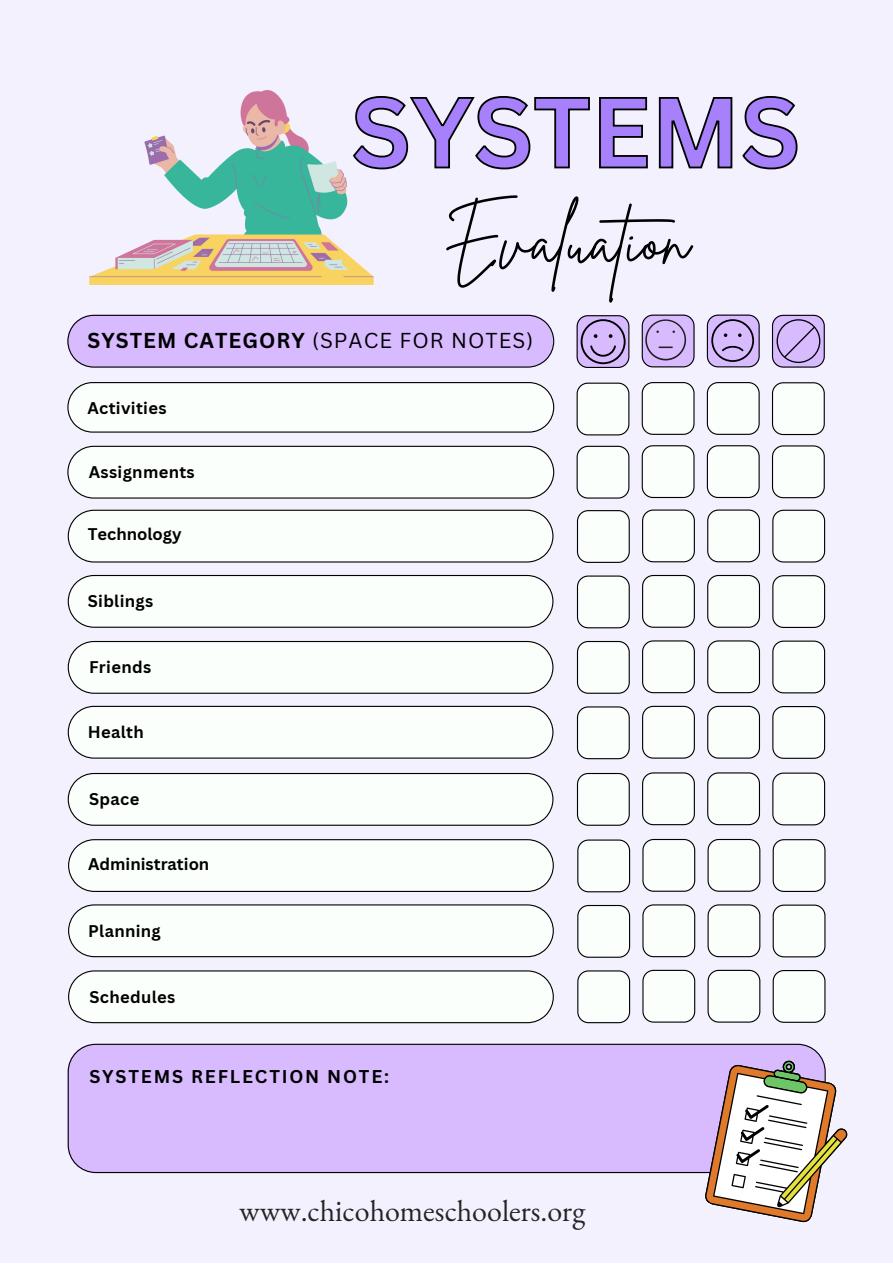
<style>
.page{position:relative;width:893px;height:1264px;background:#fff}
.page>*{position:absolute;margin:0;border:0;box-sizing:border-box;transform-origin:0 0}
.t1{font:700 97.35px "Canva Sans";color:#a781fc}
.t2{font:67.5px "Brittany Signature";color:#000}
.t3{font:30px "EB Garamond";color:#242424}
.t4{font:21px "Canva Sans";letter-spacing:.05em;color:#000}
.t5{font:700 18px "Canva Sans";letter-spacing:.1em;color:#000}
.t6{font:700 16.5px "Canva Sans";letter-spacing:.02em;color:#000}
.t7{font:700 16.5px "Canva Sans";color:#000}
.s1{font-weight:700}
</style>
<div class="page">
<div style="left:0;top:0;width:892px;height:1262px;background:#f4f1ff"></div>
<div style="left:68px;top:1043px;width:598px;height:130px;background:#d8baff"></div>
<svg style="left:67px;top:382px;width:487px;height:50px"></svg>
<div style="left:67px;top:315px;width:487px;height:52px;background:#d8baff"></div>
<div style="left:67px;top:446px;width:487px;height:52px;background:#fafffb"></div>
<svg style="left:576px;top:382px;width:53px;height:53px"></svg>
<svg style="left:641px;top:382px;width:53px;height:53px"></svg>
<svg style="left:706px;top:382px;width:53px;height:53px"></svg>
<svg style="left:772px;top:382px;width:52px;height:53px"></svg>
<svg style="left:576px;top:446px;width:53px;height:52px"></svg>
<svg style="left:641px;top:445px;width:53px;height:53px"></svg>
<svg style="left:706px;top:445px;width:53px;height:53px"></svg>
<svg style="left:772px;top:445px;width:52px;height:53px"></svg>
<svg style="left:577px;top:510px;width:52px;height:53px"></svg>
<svg style="left:642px;top:509px;width:52px;height:53px"></svg>
<svg style="left:707px;top:509px;width:53px;height:53px"></svg>
<svg style="left:772px;top:509px;width:53px;height:53px"></svg>
<svg style="left:577px;top:575px;width:52px;height:53px"></svg>
<svg style="left:642px;top:575px;width:52px;height:52px"></svg>
<svg style="left:707px;top:575px;width:53px;height:52px"></svg>
<svg style="left:772px;top:575px;width:53px;height:53px"></svg>
<svg style="left:577px;top:641px;width:52px;height:52px"></svg>
<svg style="left:642px;top:640px;width:52px;height:53px"></svg>
<svg style="left:707px;top:640px;width:53px;height:53px"></svg>
<svg style="left:772px;top:640px;width:53px;height:53px"></svg>
<svg style="left:577px;top:706px;width:52px;height:53px"></svg>
<svg style="left:642px;top:705px;width:52px;height:53px"></svg>
<svg style="left:707px;top:705px;width:53px;height:53px"></svg>
<svg style="left:772px;top:706px;width:53px;height:52px"></svg>
<svg style="left:577px;top:773px;width:52px;height:52px"></svg>
<svg style="left:642px;top:772px;width:52px;height:53px"></svg>
<svg style="left:707px;top:772px;width:53px;height:53px"></svg>
<svg style="left:772px;top:772px;width:53px;height:53px"></svg>
<svg style="left:577px;top:839px;width:53px;height:53px"></svg>
<svg style="left:642px;top:839px;width:53px;height:52px"></svg>
<svg style="left:707px;top:839px;width:53px;height:52px"></svg>
<svg style="left:772px;top:839px;width:53px;height:53px"></svg>
<svg style="left:577px;top:904px;width:53px;height:53px"></svg>
<svg style="left:642px;top:904px;width:53px;height:53px"></svg>
<svg style="left:707px;top:904px;width:53px;height:53px"></svg>
<svg style="left:772px;top:904px;width:53px;height:53px"></svg>
<svg style="left:577px;top:970px;width:53px;height:53px"></svg>
<svg style="left:642px;top:969px;width:53px;height:53px"></svg>
<svg style="left:707px;top:969px;width:53px;height:53px"></svg>
<svg style="left:772px;top:970px;width:53px;height:52px"></svg>
<svg style="left:68px;top:575px;width:485px;height:52px"></svg>
<svg style="left:68px;top:509px;width:485px;height:53px"></svg>
<svg style="left:68px;top:641px;width:485px;height:52px"></svg>
<svg style="left:68px;top:705px;width:485px;height:53px"></svg>
<svg style="left:68px;top:773px;width:485px;height:52px"></svg>
<svg style="left:68px;top:904px;width:486px;height:53px"></svg>
<svg style="left:68px;top:839px;width:486px;height:53px"></svg>
<svg style="left:68px;top:970px;width:486px;height:53px"></svg>
<svg style="left:576px;top:315px;width:53px;height:53px"></svg>
<svg style="left:641px;top:314px;width:53px;height:53px"></svg>
<svg style="left:706px;top:314px;width:53px;height:53px"></svg>
<svg style="left:772px;top:315px;width:52px;height:52px"></svg>
<svg style="left:666px;top:1043px;width:182px;height:180px"></svg>
<img style="left:89px;top:91px;width:284px;height:193px">
<svg style="left:352px;top:95px;width:446px;height:75px"></svg>
<h1 class="t1" style="left:351px;top:63px;width:450px">SYSTEMS</h1>
<h2 class="t2" style="left:444px;top:196px;width:251px">Evaluation</h2>
<p class="t4" style="left:87px;top:326px;width:447px"><span class="s1">SYSTEM CATEGORY</span> (SPACE FOR NOTES)</p>
<p class="t6" style="left:87px;top:397px;width:81px">Activities</p>
<p class="t6" style="left:89px;top:460px;width:107px">Assignments</p>
<p class="t7" style="left:88px;top:523px;width:95px">Technology</p>
<p class="t6" style="left:88px;top:589px;width:67px">Siblings</p>
<p class="t6" style="left:89px;top:655px;width:64px">Friends</p>
<p class="t6" style="left:88px;top:720px;width:57px">Health</p>
<p class="t6" style="left:89px;top:787px;width:52px">Space</p>
<p class="t7" style="left:88px;top:852px;width:123px">Administration</p>
<p class="t6" style="left:88px;top:919px;width:74px">Planning</p>
<p class="t6" style="left:89px;top:985px;width:87px">Schedules</p>
<p class="t5" style="left:89px;top:1063px;width:301px">SYSTEMS REFLECTION NOTE:</p>
<h3 class="t3" style="left:239px;top:1190px;width:348px">www.chicohomeschoolers.org</h3>
</div>
